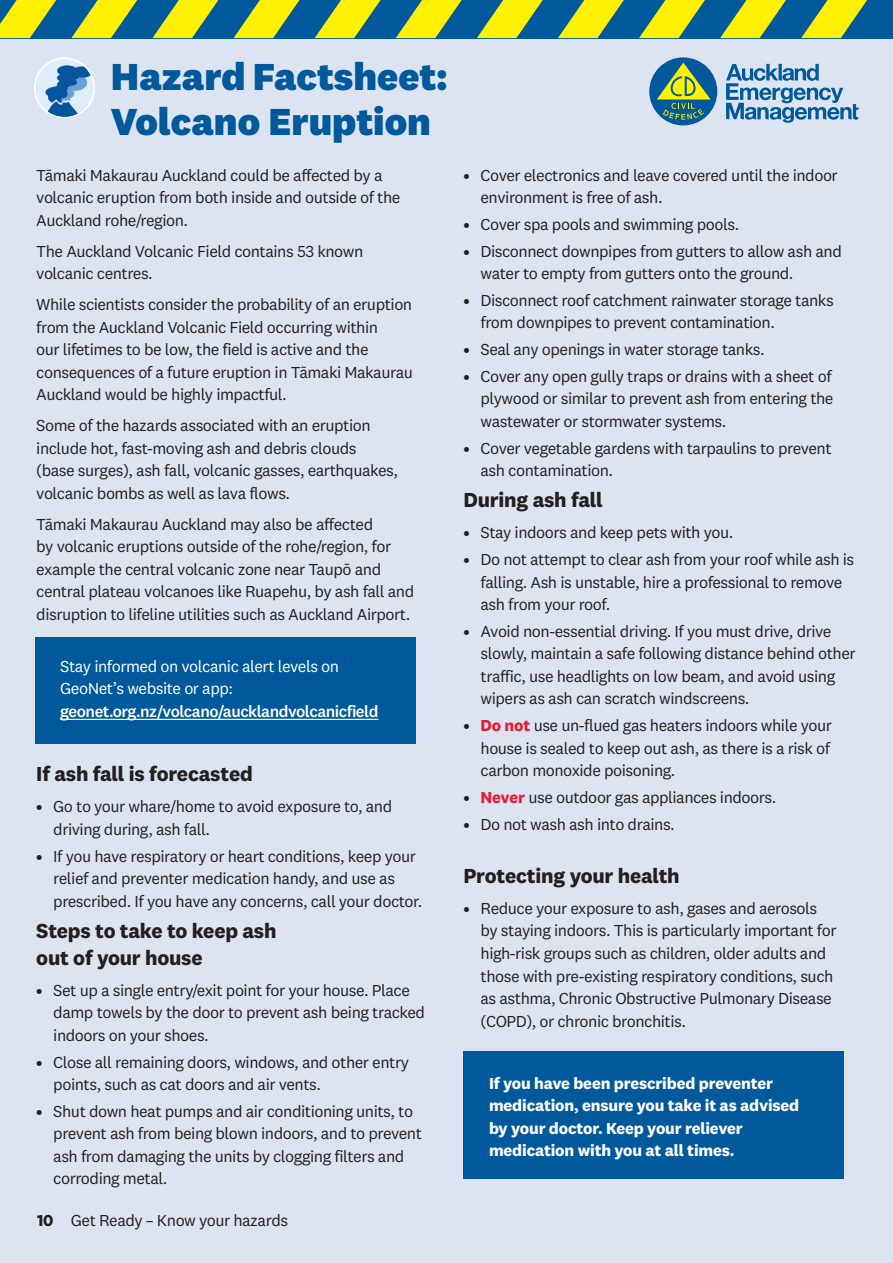
<style>
.page{position:relative;width:893px;height:1263px;background:#dde4f1}
.page>*{position:absolute;margin:0;border:0;box-sizing:border-box;transform-origin:0 0}
.t1{font:800 39px/45px "National 2";color:#00599b}
.t2{font:700 21px/27px "National 2";letter-spacing:-.01em;color:#231f20}
.t3{font:16.5px/22.5px "National 2";letter-spacing:-.03em;color:#231f20}
.t4{font:700 16.5px/22.5px "National 2";letter-spacing:-.01em;color:#fff}
.t5{font:16.5px/22.5px "National 2";letter-spacing:-.03em;color:#fff}
.t6{font:500 16.5px "National 2";letter-spacing:-.03em;color:#fff}
.s1{font-weight:500}
.s2{font-weight:700}
.s3{font-weight:700;color:#e61c37}
</style>
<div class="page">
<svg style="left:726px;top:64px;width:133px;height:59px"></svg>
<div style="left:649px;top:57px;width:68px;height:68px;background:#00599b;border-radius:50%"></div>
<svg style="left:657px;top:63px;width:54px;height:57px"></svg>
<img style="left:35px;top:58px;width:59px;height:60px;border-radius:30px">
<div style="left:34px;top:57px;width:61px;height:61px;border:2px solid #fff;border-radius:50%"></div>
<div style="left:35px;top:637px;width:380px;height:106px;background:#00599b"></div>
<hr style="left:60px;top:719px;width:318px;height:1px;background:#fff">
<div style="left:463px;top:1051px;width:381px;height:128px;background:#00599b"></div>
<div style="left:0;top:0;width:893px;height:38px;background:#00599b"></div>
<svg style="left:152px;top:0;width:66px;height:38px"></svg>
<svg style="left:71px;top:0;width:66px;height:38px"></svg>
<svg style="left:0;top:0;width:56px;height:38px"></svg>
<svg style="left:234px;top:0;width:65px;height:38px"></svg>
<svg style="left:315px;top:0;width:66px;height:38px"></svg>
<svg style="left:477px;top:0;width:66px;height:38px"></svg>
<svg style="left:558px;top:0;width:66px;height:38px"></svg>
<svg style="left:639px;top:0;width:66px;height:38px"></svg>
<svg style="left:720px;top:0;width:66px;height:38px"></svg>
<svg style="left:801px;top:0;width:66px;height:38px"></svg>
<svg style="left:396px;top:0;width:66px;height:38px"></svg>
<hr style="left:892px;top:1071px;width:1px;height:192px;background:#231f20">
<h1 class="t1" style="left:111px;top:54px;width:338px">Hazard Factsheet:<br>Volcano Eruption</h1>
<p class="t3" style="left:36px;top:163px;width:366px">Tāmaki Makaurau Auckland could be affected by a volcanic eruption from both inside and outside of the<br>Auckland rohe/region.</p>
<p class="t3" style="left:36px;top:240px;width:329px">The Auckland Volcanic Field contains 53 known volcanic centres.</p>
<p class="t3" style="left:36px;top:293px;width:378px">While scientists consider the probability of an eruption from the Auckland Volcanic Field occurring within<br>our lifetimes to be low, the field is active and the consequences of a future eruption in Tāmaki Makaurau Auckland would be highly impactful.</p>
<p class="t3" style="left:36px;top:414px;width:363px">Some of the hazards associated with an eruption include hot, fast-moving ash and debris clouds (base surges), ash fall, volcanic gasses, earthquakes, volcanic bombs as well as lava flows.</p>
<p class="t3" style="left:36px;top:513px;width:380px">Tāmaki Makaurau Auckland may also be affected<br>by volcanic eruptions outside of the rohe/region, for example the central volcanic zone near Taupō and central plateau volcanoes like Ruapehu, by ash fall and disruption to lifeline utilities such as Auckland Airport.</p>
<p class="t5" style="left:60px;top:655px;width:280px">Stay informed on volcanic alert levels on<br>GeoNet’s website or app:</p>
<p class="t6" style="left:60px;top:701px;width:320px">geonet.org.nz/volcano/aucklandvolcanicfield</p>
<p class="t2" style="left:36px;top:760px;width:218px">If ash fall is forecasted</p>
<p class="t3" style="left:53px;top:795px;width:340px;text-indent:-17px"><span class="s1">•</span> Go to your whare/home to avoid exposure to, and driving during, ash fall.</p>
<p class="t3" style="left:53px;top:845px;width:371px;text-indent:-17px"><span class="s1">•</span> If you have respiratory or heart conditions, keep your relief and preventer medication handy, and use as prescribed. If you have any concerns, call your doctor.</p>
<p class="t2" style="left:36px;top:917px;width:242px">Steps to take to keep ash out of your house</p>
<p class="t3" style="left:53px;top:979px;width:373px;text-indent:-17px"><span class="s1">•</span> Set up a single entry/exit point for your house. Place damp towels by the door to prevent ash being tracked indoors on your shoes.</p>
<p class="t3" style="left:53px;top:1051px;width:357px;text-indent:-17px"><span class="s1">•</span> Close all remaining doors, windows, and other entry points, such as cat doors and air vents.</p>
<p class="t3" style="left:53px;top:1100px;width:370px;text-indent:-17px"><span class="s1">•</span> Shut down heat pumps and air conditioning units, to prevent ash from being blown indoors, and to prevent ash from damaging the units by clogging filters and corroding metal.</p>
<p class="t3" style="left:37px;top:1209px;width:252px"><span class="s2">10</span> Get Ready – Know your hazards</p>
<p class="t3" style="left:480px;top:164px;width:359px;text-indent:-17px"><span class="s1">•</span> Cover electronics and leave covered until the indoor environment is free of ash.</p>
<p class="t3" style="left:463px;top:213px;width:277px"><span class="s1">•</span> Cover spa pools and swimming pools.</p>
<p class="t3" style="left:480px;top:240px;width:363px;text-indent:-17px"><span class="s1">•</span> Disconnect downpipes from gutters to allow ash and water to empty from gutters onto the ground.</p>
<p class="t3" style="left:480px;top:289px;width:355px;text-indent:-17px"><span class="s1">•</span> Disconnect roof catchment rainwater storage tanks from downpipes to prevent contamination.</p>
<p class="t3" style="left:463px;top:338px;width:303px"><span class="s1">•</span> Seal any openings in water storage tanks.</p>
<p class="t3" style="left:480px;top:365px;width:355px;text-align:justify;text-indent:-17px"><span class="s1">•</span> Cover any open gully traps or drains with a sheet of plywood or similar to prevent ash from entering the wastewater or stormwater systems.</p>
<p class="t3" style="left:480px;top:437px;width:353px;text-indent:-17px"><span class="s1">•</span> Cover vegetable gardens with tarpaulins to prevent ash contamination.</p>
<p class="t2" style="left:463px;top:486px;width:141px">During ash fall</p>
<p class="t3" style="left:463px;top:521px;width:271px"><span class="s1">•</span> Stay indoors and keep pets with you.</p>
<p class="t3" style="left:480px;top:548px;width:375px;text-indent:-17px"><span class="s1">•</span> Do not attempt to clear ash from your roof while ash is falling. Ash is unstable, hire a professional to remove ash from your roof.</p>
<p class="t3" style="left:480px;top:620px;width:377px;text-indent:-17px"><span class="s1">•</span> Avoid non-essential driving. If you must drive, drive slowly, maintain a safe following distance behind other traffic, use headlights on low beam, and avoid using wipers as ash can scratch windscreens.</p>
<p class="t3" style="left:480px;top:714px;width:353px;text-align:justify;text-indent:-17px"><span class="s1">•</span> <span class="s3">Do not</span> use un-flued gas heaters indoors while your house is sealed to keep out ash, as there is a risk of carbon monoxide poisoning.</p>
<p class="t3" style="left:463px;top:786px;width:314px"><span class="s1">•</span> <span class="s3">Never</span> use outdoor gas appliances indoors.</p>
<p class="t3" style="left:463px;top:813px;width:213px"><span class="s1">•</span> Do not wash ash into drains.</p>
<p class="t2" style="left:463px;top:862px;width:218px">Protecting your health</p>
<p class="t3" style="left:480px;top:897px;width:358px;text-indent:-17px"><span class="s1">•</span> Reduce your exposure to ash, gases and aerosols by staying indoors. This is particularly important for high-risk groups such as children, older adults and those with pre-existing respiratory conditions, such as asthma, Chronic Obstructive Pulmonary Disease (COPD), or chronic bronchitis.</p>
<p class="t4" style="left:489px;top:1071px;width:312px">If you have been prescribed preventer medication, ensure you take it as advised by your doctor. Keep your reliever medication with you at all times.</p>
</div>
